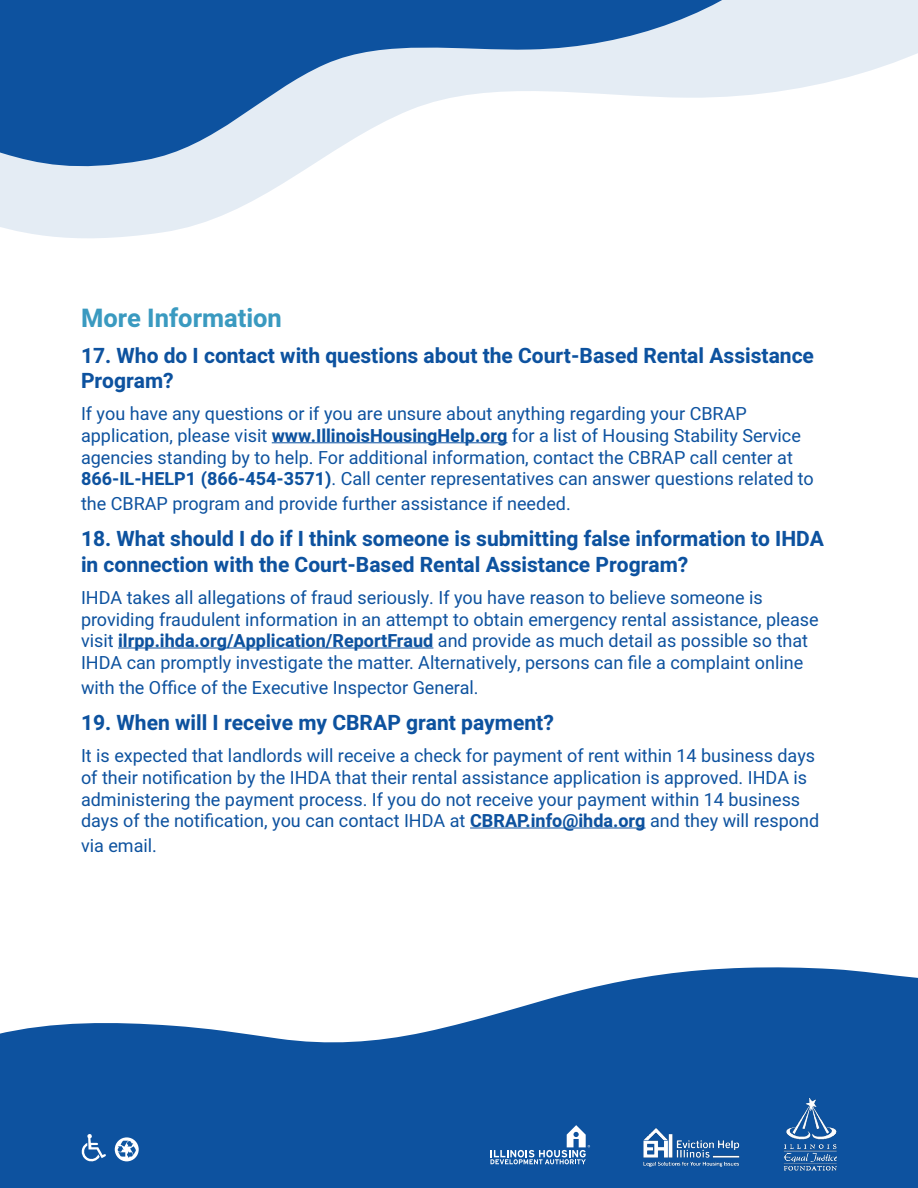
<style>
.page{position:relative;width:918px;height:1188px;background:#fff}
.page>*{position:absolute;margin:0;border:0;box-sizing:border-box;transform-origin:0 0}
.t1{font:700 25.5px "Heebo";color:#3a9ac0}
.t2{font:700 21px/25.2px "Heebo";color:#0d529f}
.t3{font:18px/21.6px "Heebo";color:#0d529f}
.s1{font-weight:700}
</style>
<div class="page">
<svg style="left:0;top:967px;width:918px;height:115px;fill:#0d529f"></svg>
<div style="left:0;top:1082px;width:918px;height:106px;background:#0d529f"></div>
<svg style="left:491px;top:1125px;width:99px;height:39px"></svg>
<img style="left:783px;top:1098px;width:55px;height:73px">
<img style="left:643px;top:1128px;width:97px;height:39px">
<svg style="left:81px;top:1134px;width:25px;height:28px"></svg>
<svg style="left:115px;top:1137px;width:24px;height:24px"></svg>
<svg style="left:117px;top:1141px;width:19px;height:17px"></svg>
<hr style="left:118px;top:648px;width:315px;height:1px;background:#0d529f">
<hr style="left:470px;top:828px;width:176px;height:1px;background:#0d529f">
<svg style="left:271px;top:0;width:647px;height:444px"></svg>
<svg style="left:0;top:0;width:787px;height:374px"></svg>
<h1 class="t1" style="left:81px;top:300px;width:202px">More Information</h1>
<p class="t2" style="left:81px;top:343px;width:735px">17. Who do I contact with questions about the Court-Based Rental Assistance<br>Program?</p>
<p class="t3" style="left:81px;top:403px;width:734px">If you have any questions or if you are unsure about anything regarding your CBRAP application, please visit <span class="s1">www.IllinoisHousingHelp.org</span> for a list of Housing Stability Service agencies standing by to help. For additional information, contact the CBRAP call center at <span class="s1">866-IL-HELP1 (866-454-3571)</span>. Call center representatives can answer questions related to</p>
<p class="t3" style="left:81px;top:493px;width:491px">the CBRAP program and provide further assistance if needed.</p>
<p class="t2" style="left:81px;top:527px;width:744px">18. What should I do if I think someone is submitting false information to IHDA in connection with the Court-Based Rental Assistance Program?</p>
<p class="t3" style="left:81px;top:587px;width:739px">IHDA takes all allegations of fraud seriously. If you have reason to believe someone is providing fraudulent information in an attempt to obtain emergency rental assistance, please visit <span class="s1">ilrpp.ihda.org/Application/ReportFraud</span> and provide as much detail as possible so that IHDA can promptly investigate the matter. Alternatively, persons can file a complaint online</p>
<p class="t3" style="left:81px;top:677px;width:399px">with the Office of the Executive Inspector General.</p>
<p class="t2" style="left:81px;top:710px;width:474px">19. When will I receive my CBRAP grant payment?</p>
<p class="t3" style="left:81px;top:745px;width:740px">It is expected that landlords will receive a check for payment of rent within 14 business days of their notification by the IHDA that their rental assistance application is approved. IHDA is administering the payment process. If you do not receive your payment within 14 business days of the notification, you can contact IHDA at <span class="s1">CBRAP.info@ihda.org</span> and they will respond</p>
<p class="t3" style="left:81px;top:835px;width:77px">via email.</p>
</div>
